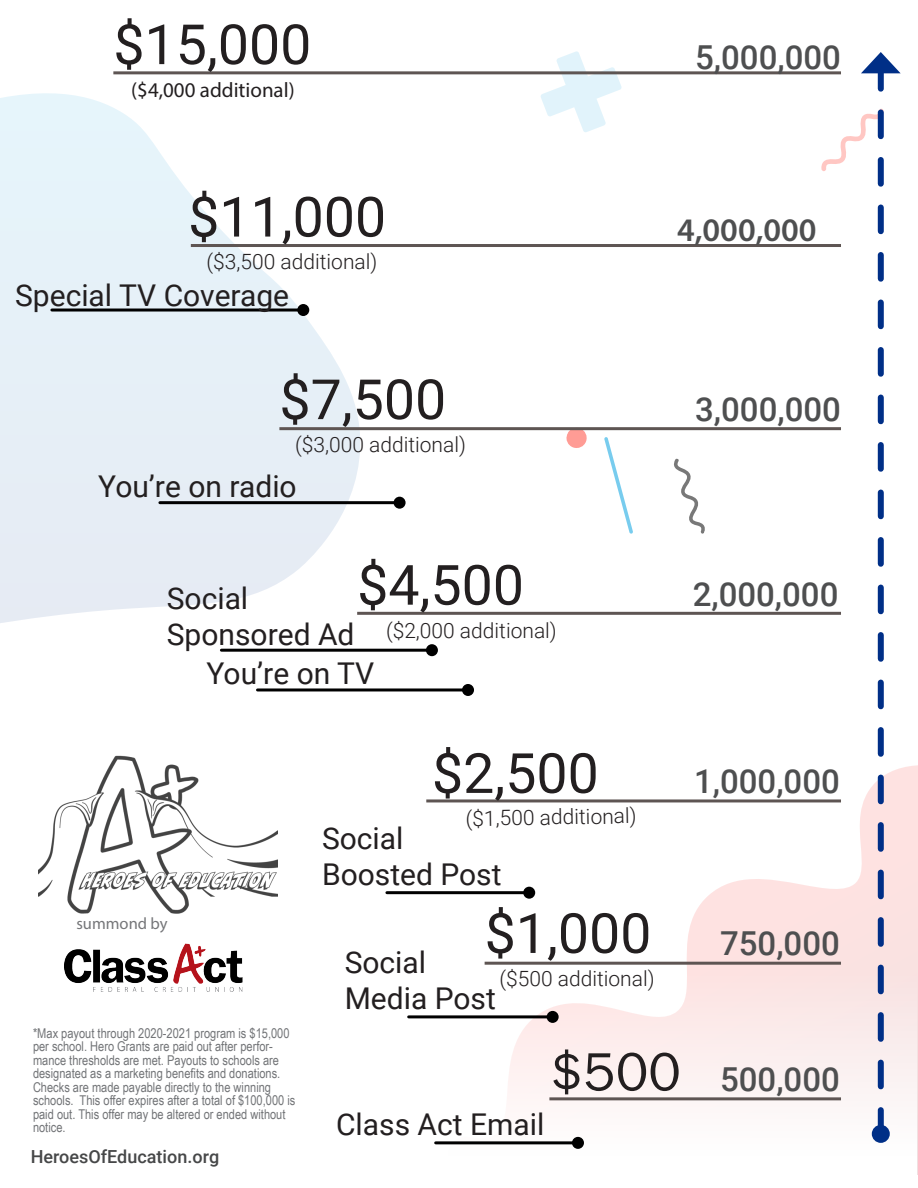
<style>
.page{position:relative;width:918px;height:1188px;background:#fff}
.page>*{position:absolute;margin:0;border:0;box-sizing:border-box;transform-origin:0 0}
.t1{font:55.5px "Roboto";color:#231f20}
.t2{font:55.5px "Franklin Gothic";color:#231f20}
.t3{font:500 33px "Roboto";color:#4e4f50}
.t4{font:600 33px "Myriad Pro";color:#4e4f50}
.t5{font:30px "Roboto";color:#231f20}
.t6{font:300 21px "Roboto";color:#231f20}
.t7{font:21px "Myriad Pro";color:#231f20}
.t8{font:500 18px "Roboto";color:#464748}
.t9{font:16.5px "Myriad Pro";color:#757679}
.t10{font:13.5px/13.5px "Arial Narrow";color:#727477}
</style>
<div class="page">
<svg style="left:565px;top:430px;width:23px;height:18px"></svg>
<svg style="left:604px;top:437px;width:29px;height:97px"></svg>
<svg style="left:674px;top:458px;width:31px;height:76px"></svg>
<svg style="left:540px;top:51px;width:82px;height:81px"></svg>
<svg style="left:447px;top:765px;width:471px;height:410px"></svg>
<svg style="left:407px;top:970px;width:509px;height:186px"></svg>
<div style="left:360px;top:1156px;width:556px;height:32px;background:#fff"></div>
<svg style="left:0;top:93px;width:362px;height:558px"></svg>
<hr style="left:426px;top:799px;width:415px;height:3px;background:#5e5553">
<hr style="left:357px;top:612px;width:484px;height:3px;background:#5e5553">
<hr style="left:279px;top:427px;width:562px;height:3px;background:#5e5553">
<hr style="left:191px;top:244px;width:650px;height:3px;background:#5e5553">
<hr style="left:113px;top:71px;width:728px;height:3px;background:#5e5553">
<hr style="left:52px;top:309px;width:251px;height:3px;background:#000">
<div style="left:297px;top:304px;width:12px;height:12px;background:#000;border-radius:50%"></div>
<hr style="left:160px;top:501px;width:240px;height:3px;background:#000">
<div style="left:394px;top:497px;width:12px;height:12px;background:#000;border-radius:50%"></div>
<hr style="left:257px;top:688px;width:211px;height:3px;background:#000">
<div style="left:462px;top:684px;width:12px;height:12px;background:#000;border-radius:50%"></div>
<hr style="left:436px;top:1141px;width:142px;height:3px;background:#000">
<div style="left:572px;top:1137px;width:12px;height:12px;background:#000;border-radius:50%"></div>
<hr style="left:221px;top:649px;width:211px;height:3px;background:#000">
<div style="left:426px;top:644px;width:12px;height:12px;background:#000;border-radius:50%"></div>
<hr style="left:485px;top:962px;width:356px;height:3px;background:#5e5553">
<hr style="left:549px;top:1097px;width:292px;height:3px;background:#5e5553">
<hr style="left:387px;top:891px;width:142px;height:3px;background:#000">
<div style="left:523px;top:887px;width:12px;height:12px;background:#000;border-radius:50%"></div>
<hr style="left:409px;top:1015px;width:144px;height:3px;background:#000">
<div style="left:547px;top:1011px;width:12px;height:12px;background:#000;border-radius:50%"></div>
<img style="left:39px;top:755px;width:239px;height:159px">
<img style="left:65px;top:943px;width:178px;height:48px">
<div style="left:872px;top:1125px;width:18px;height:18px;background:#002f87;border-radius:50%"></div>
<svg style="left:821px;top:52px;width:80px;height:1082px"></svg>
<p class="t1" style="left:113px;top:6px;width:200px">$15,000</p>
<p class="t7" style="left:131px;top:77px;width:165px">($4,000 additional)</p>
<p class="t3" style="left:695px;top:34px;width:147px">5,000,000</p>
<p class="t1" style="left:188px;top:178px;width:200px">$11,000</p>
<p class="t6" style="left:207px;top:247px;width:172px">($3,500 additional)</p>
<p class="t5" style="left:15px;top:274px;width:276px">Special TV Coverage</p>
<p class="t1" style="left:279px;top:361px;width:168px">$7,500</p>
<p class="t6" style="left:295px;top:430px;width:172px">($3,000 additional)</p>
<p class="t5" style="left:98px;top:466px;width:200px">You’re on radio</p>
<p class="t1" style="left:357px;top:546px;width:168px">$4,500</p>
<p class="t5" style="left:167px;top:578px;width:83px">Social</p>
<p class="t5" style="left:167px;top:614px;width:189px">Sponsored Ad</p>
<p class="t6" style="left:386px;top:616px;width:172px">($2,000 additional)</p>
<p class="t5" style="left:207px;top:653px;width:169px">You’re on TV</p>
<p class="t4" style="left:677px;top:209px;width:141px">4,000,000</p>
<p class="t3" style="left:695px;top:386px;width:147px">3,000,000</p>
<p class="t3" style="left:693px;top:571px;width:147px">2,000,000</p>
<p class="t9" style="left:76px;top:914px;width:93px">summond by</p>
<p class="t1" style="left:432px;top:734px;width:168px">$2,500</p>
<p class="t6" style="left:466px;top:804px;width:172px;rotate:-1deg">($1,500 additional)</p>
<p class="t5" style="left:322px;top:817px;width:83px">Social</p>
<p class="t5" style="left:322px;top:853px;width:181px">Boosted Post</p>
<p class="t1" style="left:485px;top:894px;width:168px">$1,000</p>
<p class="t5" style="left:345px;top:941px;width:83px">Social</p>
<p class="t5" style="left:345px;top:977px;width:153px">Media Post</p>
<p class="t6" style="left:499px;top:964px;width:157px">($500 additional)</p>
<p class="t3" style="left:694px;top:758px;width:147px">1,000,000</p>
<p class="t3" style="left:720px;top:920px;width:121px">750,000</p>
<p class="t10" style="left:33px;top:1026px;width:264px">*Max payout through 2020-2021 program is $15,000 per school. Hero Grants are paid out after perfor&shy;mance thresholds are met. Payouts to schools are designated as a marketing benefits and donations.<br>Checks are made payable directly to the winning schools. This offer expires after a total of $100,000 is paid out. This offer may be altered or ended without notice.</p>
<p class="t8" style="left:31px;top:1144px;width:190px">HeroesOfEducation.org</p>
<p class="t5" style="left:336px;top:1103px;width:210px">Class Act Email</p>
<p class="t2" style="left:551px;top:1037px;width:132px">$500</p>
<p class="t3" style="left:720px;top:1056px;width:121px">500,000</p>
</div>
